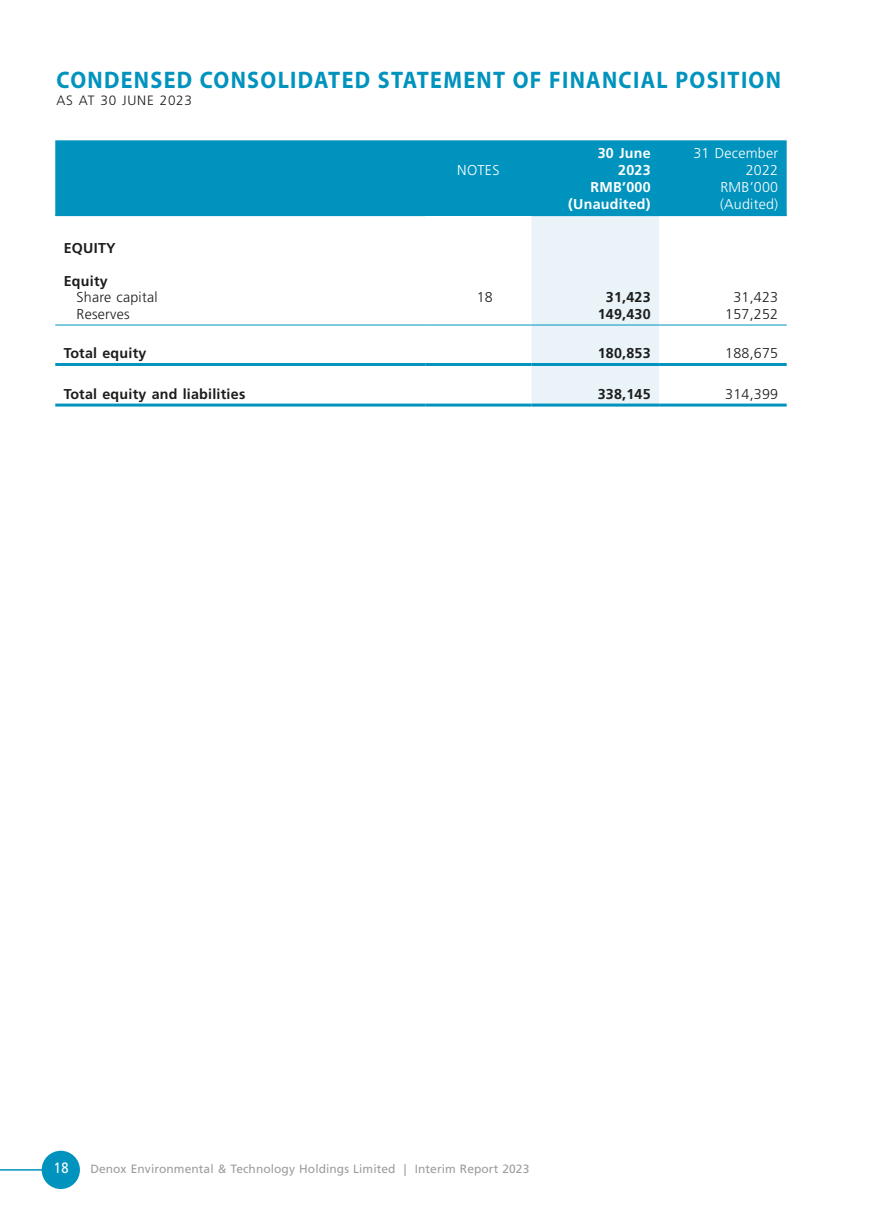
<style>
.page{position:relative;width:893px;height:1212px;background:#fff}
.page>*{position:absolute;margin:0;border:0;box-sizing:border-box;transform-origin:0 0}
.t1{font:700 24px "Myriad Pro";letter-spacing:.06em;color:#0093be;scale:.92 1}
.t2{font:15px "Frutiger LT Std";color:#fff;scale:.85 1}
.t3{font:700 14.25px "Frutiger LT Std";letter-spacing:.015em;color:#1c1c1b}
.t4{font:300 14.25px "Frutiger LT Std";letter-spacing:.015em;color:#1c1c1b}
.t5{font:300 14.25px/17.2px "Frutiger LT Std";letter-spacing:.015em;color:#fff;text-align:right}
.t6{font:700 14.25px/17.2px "Frutiger LT Std";letter-spacing:.015em;color:#fff;text-align:right}
.t7{font:300 13.5px "Frutiger LT Std";letter-spacing:.055em;color:#1c1c1b}
.t8{font:12px "Frutiger LT Std";letter-spacing:.005em;color:#9d9d9c}
</style>
<div class="page">
<div style="left:42px;top:1151px;width:38px;height:38px;background:#0093be;border-radius:50%"></div>
<hr style="left:0;top:1169px;width:43px;height:1px;background:#0093be">
<div style="left:55px;top:140px;width:732px;height:76px;background:#0093be"></div>
<div style="left:531px;top:216px;width:128px;height:188px;background:#e9f3f8"></div>
<hr style="left:55px;top:215px;width:370px;height:1px;background:#0093be">
<hr style="left:531px;top:215px;width:128px;height:1px;background:#0093be">
<hr style="left:659px;top:215px;width:128px;height:1px;background:#0093be">
<hr style="left:55px;top:325px;width:370px;height:1px;background:#0093be">
<hr style="left:425px;top:325px;width:106px;height:1px;background:#0093be">
<hr style="left:531px;top:325px;width:128px;height:1px;background:#0093be">
<hr style="left:659px;top:325px;width:128px;height:1px;background:#0093be">
<hr style="left:55px;top:363px;width:370px;height:3px;background:#0093be">
<hr style="left:425px;top:363px;width:106px;height:3px;background:#0093be">
<hr style="left:531px;top:363px;width:128px;height:3px;background:#0093be">
<hr style="left:659px;top:363px;width:128px;height:3px;background:#0093be">
<hr style="left:55px;top:404px;width:370px;height:3px;background:#0093be">
<hr style="left:425px;top:404px;width:106px;height:3px;background:#0093be">
<hr style="left:531px;top:404px;width:128px;height:3px;background:#0093be">
<hr style="left:659px;top:404px;width:128px;height:3px;background:#0093be">
<h1 class="t1" style="left:57px;top:67px;width:789px">CONDENSED CONSOLIDATED STATEMENT OF FINANCIAL POSITION</h1>
<p class="t7" style="left:56px;top:92px;width:137px">AS AT 30 JUNE 2023</p>
<p class="t5" style="left:457px;top:161px;width:44px">NOTES</p>
<p class="t6" style="left:598px;top:144px;width:54px">30 June<br>2023</p>
<p class="t5" style="left:693px;top:144px;width:86px">31 December<br>2022</p>
<p class="t6" style="left:591px;top:179px;width:62px">RMB’000</p>
<p class="t5" style="left:720px;top:179px;width:59px">RMB’000</p>
<p class="t6" style="left:568px;top:196px;width:84px">(Unaudited)</p>
<p class="t5" style="left:720px;top:196px;width:60px">(Audited)</p>
<p class="t3" style="left:64px;top:239px;width:53px">EQUITY</p>
<p class="t3" style="left:64px;top:272px;width:45px">Equity</p>
<p class="t4" style="left:77px;top:289px;width:83px">Share capital</p>
<p class="t4" style="left:477px;top:289px;width:18px">18</p>
<p class="t3" style="left:606px;top:289px;width:46px">31,423</p>
<p class="t4" style="left:733px;top:289px;width:46px">31,423</p>
<p class="t4" style="left:77px;top:306px;width:55px">Reserves</p>
<p class="t3" style="left:598px;top:305px;width:54px">149,430</p>
<p class="t4" style="left:725px;top:306px;width:54px">157,252</p>
<p class="t3" style="left:64px;top:345px;width:84px">Total equity</p>
<p class="t3" style="left:598px;top:345px;width:54px">180,853</p>
<p class="t4" style="left:725px;top:345px;width:54px">188,675</p>
<p class="t3" style="left:64px;top:386px;width:183px">Total equity and liabilities</p>
<p class="t3" style="left:598px;top:386px;width:54px">338,145</p>
<p class="t4" style="left:725px;top:386px;width:54px">314,399</p>
<p class="t2" style="left:54px;top:1159px;width:19px">18</p>
<p class="t8" style="left:90px;top:1162px;width:440px">Denox Environmental &amp; Technology Holdings Limited | Interim Report 2023</p>
</div>
